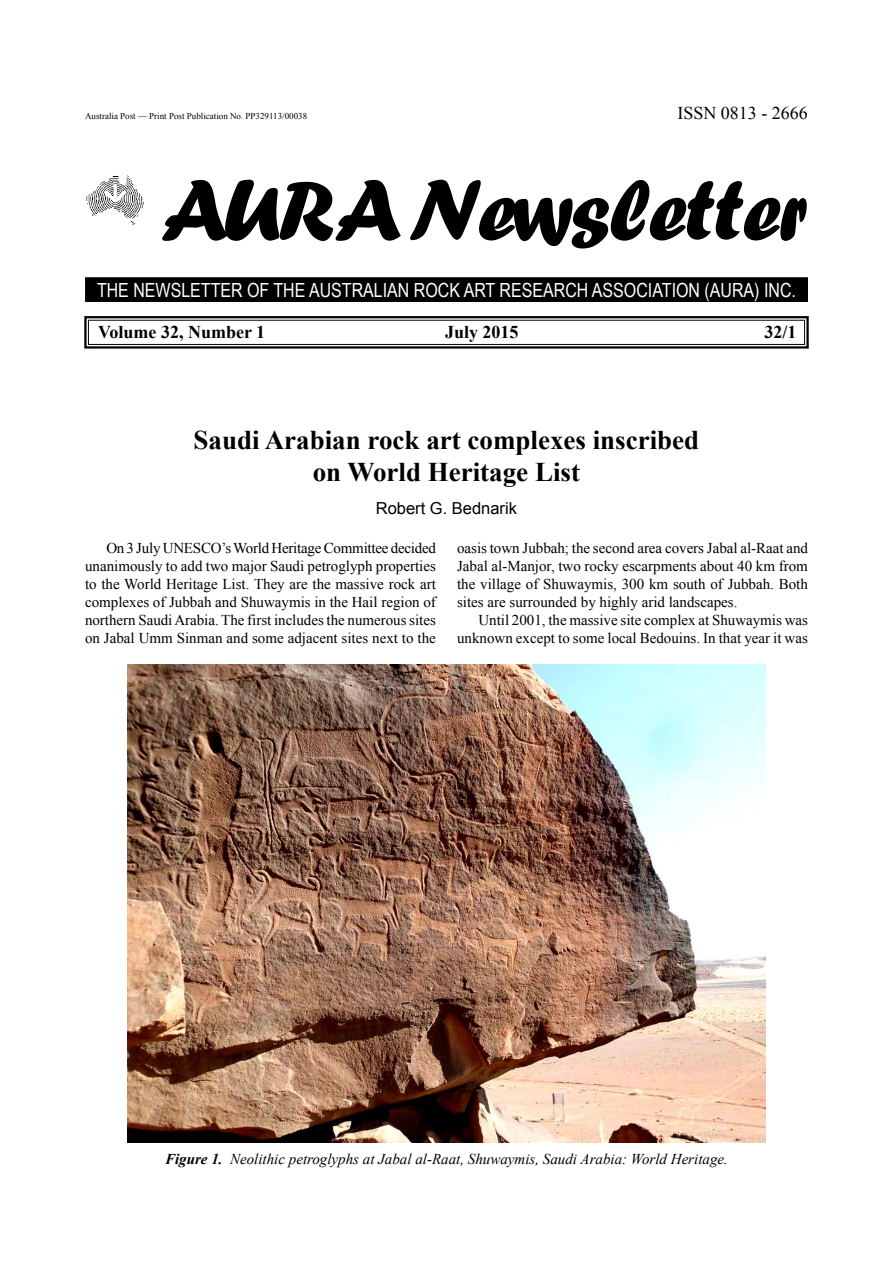
<style>
.page{position:relative;width:893px;height:1263px;background:#fff}
.page>*{position:absolute;margin:0;border:0;box-sizing:border-box;transform-origin:0 0}
.t1{font:90px "Forte";letter-spacing:-.03em;color:#000}
.t2{font:700 27px/32.4px "Times New Roman";color:#000;text-align:center}
.t3{font:19.5px "Myriad Pro";color:#fff}
.t4{font:19.5px "Arial Narrow";color:#fff}
.t5{font:700 18px "Times New Roman";color:#000}
.t6{font:18px "Times New Roman";color:#000}
.t7{font:16.5px "Arial";color:#000}
.t8{font:15px/18px "Times New Roman";color:#000;text-align:justify}
.t9{font:italic 15px "Times New Roman";color:#000}
.t10{font:9px "Times New Roman";color:#000}
.s1{font-weight:700}
</style>
<div class="page">
<img style="left:86px;top:175px;width:58px;height:50px">
<div style="left:86px;top:278px;width:721px;height:23px;background:#000"></div>
<div style="left:85px;top:277px;width:723px;height:25px;border:2px solid #000"></div>
<svg style="left:84px;top:316px;width:725px;height:33px"></svg>
<div style="left:88px;top:320px;width:717px;height:25px;border:1px solid #000"></div>
<img style="left:128px;top:664px;width:637px;height:478px">
<p class="t10" style="left:85px;top:110px;width:224px">Australia Post — Print Post Publication No. PP329113/00038</p>
<p class="t6" style="left:677px;top:101px;width:132px">ISSN 0813 - 2666</p>
<h1 class="t1" style="left:161px;top:158px;width:649px">AURA Newsletter</h1>
<h3 class="t3" style="left:94px;top:280px;width:707px">THE NEWSLETTER OF THE AUSTRALIAN ROCK ART RESEARCH ASSOCIATION (AURA) INC.</h3>
<h3 class="t4" style="left:97px;top:275px;width:700px">THE NEWSLETTER OF THE AUSTRALIAN ROCK ART RESEARCH ASSOCIATION (AURA) INC.</h3>
<p class="t5" style="left:98px;top:319px;width:169px">Volume 32, Number 1</p>
<p class="t5" style="left:445px;top:319px;width:75px">July 2015</p>
<p class="t5" style="left:765px;top:319px;width:34px">32/1</p>
<h2 class="t2" style="left:193px;top:423px;width:507px">Saudi Arabian rock art complexes inscribed on World Heritage List</h2>
<p class="t7" style="left:376px;top:497px;width:143px">Robert G. Bednarik</p>
<p class="t8" style="left:85px;top:539px;width:352px;text-indent:21px">On 3 July UNESCO’s World Heritage Committee decided unanimously to add two major Saudi petroglyph properties to the World Heritage List. They are the massive rock art complexes of Jubbah and Shuwaymis in the Hail region of northern Saudi Arabia. The first includes the numerous sites on Jabal Umm Sinman and some adjacent sites next to the</p>
<p class="t8" style="left:457px;top:539px;width:352px">oasis town Jubbah; the second area covers Jabal al-Raat and Jabal al-Manjor, two rocky escarpments about 40 km from the village of Shuwaymis, 300 km south of Jubbah. Both sites are surrounded by highly arid landscapes.</p>
<p class="t8" style="left:457px;top:611px;width:352px;text-align:right">Until 2001, the massive site complex at Shuwaymis was unknown except to some local Bedouins. In that year it was</p>
<p class="t9" style="left:165px;top:1149px;width:564px"><span class="s1">Figure 1.</span> Neolithic petroglyphs at Jabal al-Raat, Shuwaymis, Saudi Arabia: World Heritage.</p>
</div>
